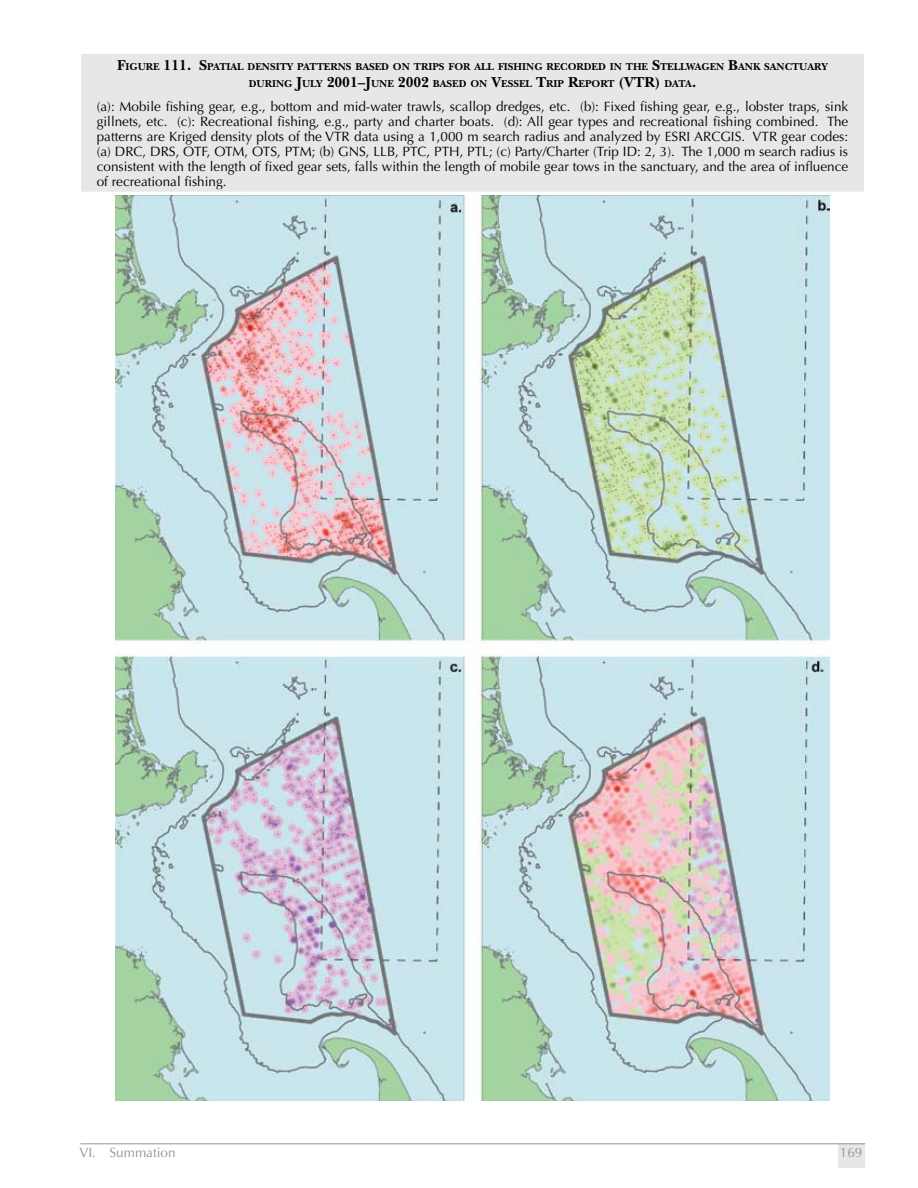
<style>
.page{position:relative;width:918px;height:1188px;background:#fff}
.page>*{position:absolute;margin:0;border:0;box-sizing:border-box;transform-origin:0 0}
.t1{font:13.5px/15px "Optima";color:#000;text-align:justify}
.t2{font:13.5px "Optima";color:#939598}
.t3{font:700 10.5px/16.5px "New Baskerville";color:#000}
.s1{font-size:15px}
</style>
<div class="page">
<div style="left:838px;top:1144px;width:27px;height:24px;background:#e6e7e8"></div>
<hr style="left:80px;top:1144px;width:785px;height:1px;background:#939598">
<div style="left:82px;top:55px;width:781px;height:136px;background:#e6e7e8"></div>
<div style="left:81px;top:54px;width:783px;height:138px;border:2px solid #e6e7e8"></div>
<img style="left:116px;top:195px;width:714px;height:905px">
<p class="t3" style="left:249px;top:59px;width:581px;text-indent:-132px"><span class="s1">F</span>IGURE <span class="s1">111. S</span>PATIAL DENSITY PATTERNS BASED ON TRIPS FOR ALL FISHING RECORDED IN THE <span class="s1">S</span>TELLWAGEN <span class="s1">B</span>ANK SANCTUARY<br>DURING <span class="s1">J</span>ULY <span class="s1">2001–J</span>UNE <span class="s1">2002</span> BASED ON <span class="s1">V</span>ESSEL <span class="s1">T</span>RIP <span class="s1">R</span>EPORT <span class="s1">(VTR</span></p>
<p class="t3" style="left:655px;top:75px;width:43px"><span class="s1">)</span> DATA<span class="s1">.</span></p>
<p class="t1" style="left:97px;top:99px;width:753px">(a): Mobile fishing gear, e.g., bottom and mid-water trawls, scallop dredges, etc. (b): Fixed fishing gear, e.g., lobster traps, sink gillnets, etc. (c): Recreational fishing, e.g., party and charter boats. (d): All gear types and recreational fishing combined. The patterns are Kriged density plots of the VTR data using a 1,000 m search radius and analyzed by ESRI ARCGIS. VTR gear codes: (a) DRC, DRS, OTF, OTM, OTS, PTM; (b) GNS, LLB, PTC, PTH, PTL; (c) Party/Charter (Trip ID: 2, 3). The 1,000 m search radius is consistent with the length of fixed gear sets, falls within the length of mobile gear tows in the sanctuary, and the area of influence of recreational fishing.</p>
<p class="t2" style="left:80px;top:1145px;width:98px">VI. Summation</p>
<p class="t2" style="left:840px;top:1145px;width:24px">169</p>
</div>
